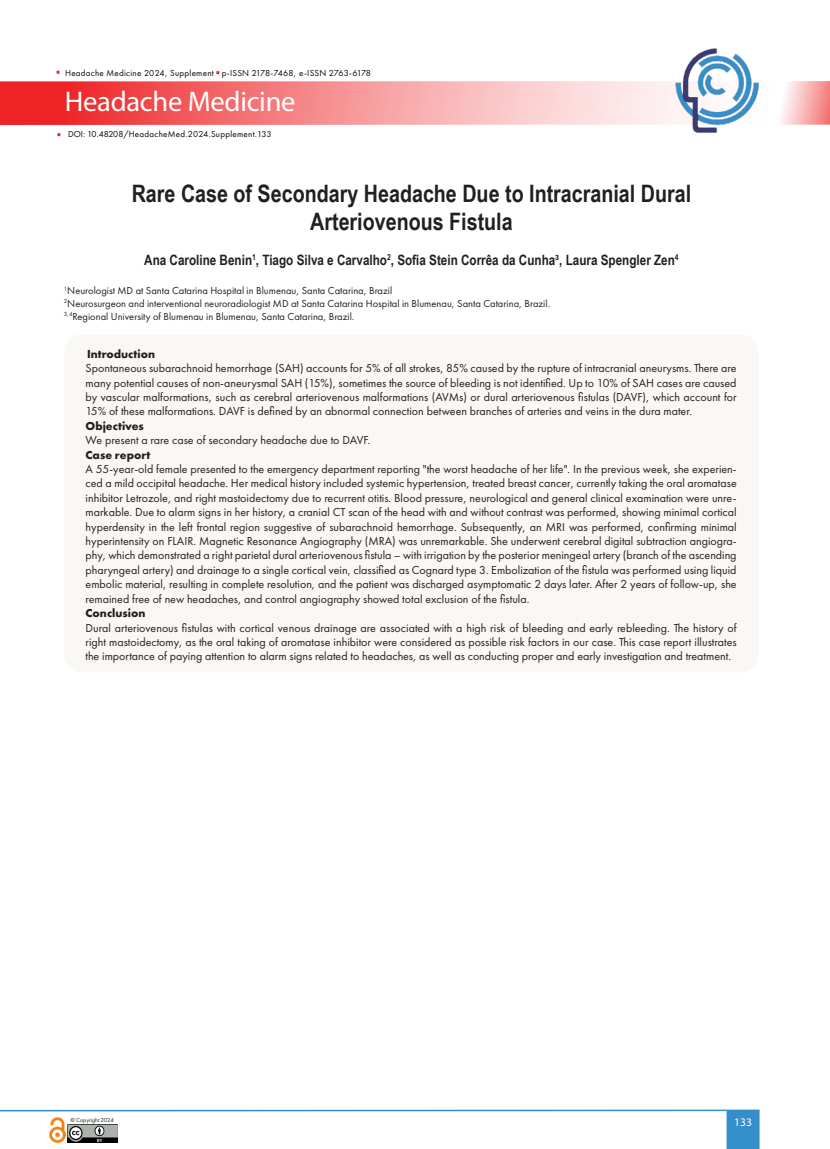
<style>
.page{position:relative;width:830px;height:1149px;background:#fff}
.page>*{position:absolute;margin:0;border:0;box-sizing:border-box;transform-origin:0 0}
.t1{font:28.5px "Myriad Pro";letter-spacing:-.01em;color:#fff}
.t2{font:700 24px "Arial Narrow";color:#231f20}
.t3{font:700 14.25px "Arial Narrow";color:#231f20}
.t4{font:12px/14.4px "Futura PT";color:#231f20;text-align:justify}
.t5{font:700 12px "Futura PT";color:#231f20}
.t6{font:11.55px "Myriad Pro";color:#fff}
.t7{font:10.5px "Futura PT";color:#231f20}
.t8{font:9px "Futura PT";letter-spacing:.03em;color:#040503}
.t9{font:6px "Futura PT";letter-spacing:-.005em;color:#231f20}
.s1{font-style:inherit}
</style>
<div class="page">
<svg style="left:0;top:81px;width:829px;height:44px;background:#f69394"></svg>
<svg style="left:726px;top:1109px;width:33px;height:39px"></svg>
<hr style="left:0;top:1109px;width:726px;height:1px;background:#338eca">
<img style="left:67px;top:1124px;width:50px;height:18px">
<img style="left:49px;top:1117px;width:17px;height:25px">
<img style="left:674px;top:48px;width:85px;height:85px">
<div style="left:64px;top:334px;width:694px;height:338px;background:#f9f8f5;border-radius:18px"></div>
<p class="t8" style="left:65px;top:67px;width:307px">Headache Medicine 2024, Supplement p-ISSN 2178-7468, e-ISSN 2763-6178</p>
<h1 class="t1" style="left:65px;top:84px;width:232px">Headache Medicine</h1>
<p class="t8" style="left:68px;top:128px;width:205px"><span class="s1">DOI: 10.48208/</span>HeadacheMed.2024.Supplement.133</p>
<p class="t2" style="left:132px;top:175px;width:560px">Rare Case of Secondary Headache Due to Intracranial Dural</p>
<p class="t2" style="left:310px;top:204px;width:204px">Arteriovenous Fistula</p>
<p class="t3" style="left:144px;top:249px;width:535px">Ana Caroline Benin<sup>1</sup>, Tiago Silva e Carvalho<sup>2</sup>, Sofia Stein Corrêa da Cunha³, Laura Spengler Zen<sup>4</sup></p>
<p class="t7" style="left:64px;top:284px;width:330px"><sup>1</sup>Neurologist MD at Santa Catarina Hospital in Blumenau, Santa Catarina, Brazil</p>
<p class="t7" style="left:64px;top:297px;width:487px"><sup>2</sup>Neurosurgeon and interventional neuroradiologist MD at Santa Catarina Hospital in Blumenau, Santa Catarina, Brazil.</p>
<p class="t7" style="left:64px;top:310px;width:292px"><sup>3,4</sup>Regional University of Blumenau in Blumenau, Santa Catarina, Brazil.</p>
<p class="t5" style="left:87px;top:346px;width:69px">Introduction</p>
<p class="t4" style="left:85px;top:361px;width:652px">Spontaneous subarachnoid hemorrhage (SAH) accounts for 5% of all strokes, 85% caused by the rupture of intracranial aneurysms. There are many potential causes of non-aneurysmal SAH (15%), sometimes the source of bleeding is not identified. Up to 10% of SAH cases are caused by vascular malformations, such as cerebral arteriovenous malformations (AVMs) or dural arteriovenous fistulas (DAVF), which account for 15% of these malformations. DAVF is defined by an abnormal connection between branches of arteries and veins in the dura mater.</p>
<p class="t5" style="left:85px;top:418px;width:60px">Objectives</p>
<p class="t4" style="left:85px;top:433px;width:286px">We present a rare case of secondary headache due to DAVF.</p>
<p class="t5" style="left:85px;top:446px;width:66px">Case report</p>
<p class="t4" style="left:85px;top:461px;width:652px">A 55-year-old female presented to the emergency department reporting "the worst headache of her life". In the previous week, she experien&shy;ced a mild occipital headache. Her medical history included systemic hypertension, treated breast cancer, currently taking the oral aromatase inhibitor Letrozole, and right mastoidectomy due to recurrent otitis. Blood pressure, neurological and general clinical examination were unre&shy;markable. Due to alarm signs in her history, a cranial CT scan of the head with and without contrast was performed, showing minimal cortical hyperdensity in the left frontal region suggestive of subarachnoid hemorrhage. Subsequently, an MRI was performed, confirming minimal hyperintensity on FLAIR. Magnetic Resonance Angiography (MRA) was unremarkable. She underwent cerebral digital subtraction angiogra&shy;phy, which demonstrated a right parietal dural arteriovenous fistula – with irrigation by the posterior meningeal artery (branch of the ascending pharyngeal artery) and drainage to a single cortical vein, classified as Cognard type 3. Embolization of the fistula was performed using liquid embolic material, resulting in complete resolution, and the patient was discharged asymptomatic 2 days later. After 2 years of follow-up, she remained free of new headaches, and control angiography showed total exclusion of the fistula.</p>
<p class="t5" style="left:85px;top:605px;width:61px">Conclusion</p>
<p class="t4" style="left:85px;top:620px;width:652px">Dural arteriovenous fistulas with cortical venous drainage are associated with a high risk of bleeding and early rebleeding. The history of right mastoidectomy, as the oral taking of aromatase inhibitor were considered as possible risk factors in our case. This case report illustrates the importance of paying attention to alarm signs related to headaches, as well as conducting proper and early investigation and treatment.</p>
<p class="t9" style="left:70px;top:1115px;width:45px">© Copyright 2024</p>
<p class="t6" style="left:733px;top:1114px;width:19px">133</p>
</div>
